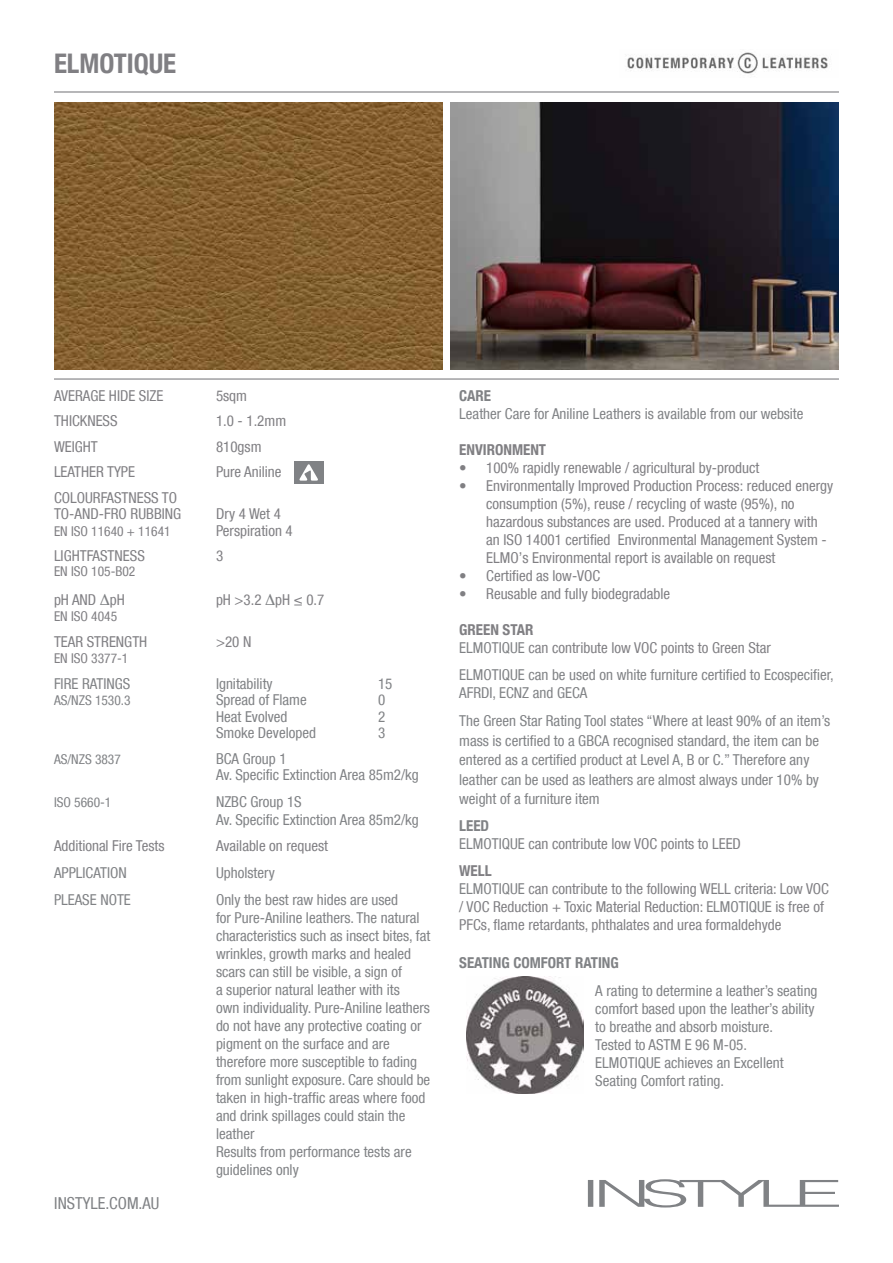
<style>
.page{position:relative;width:893px;height:1263px;background:#fff}
.page>*{position:absolute;margin:0;border:0;box-sizing:border-box;transform-origin:0 0}
.t1{font:700 condensed 27px "Helvetica Neue LT Com";color:#807f83}
.t2{font:condensed 16.5px "Helvetica Neue LT Com";color:#808285}
.t3{font:condensed 15px/18px "Helvetica Neue LT Com";color:#808285}
.t4{font:condensed 15px/18px "Helvetica Neue LT Com";color:#807f83}
.t5{font:700 condensed 15px "Helvetica Neue LT Com";color:#808285}
.t6{font:700 condensed 15px "Helvetica Neue LT Com";color:#807f83}
.t7{font:condensed 13.5px "Helvetica Neue LT Com";color:#807f83}
.t8{font:condensed 13.5px "Helvetica Neue LT Com";color:#808285}
.s1{font-weight:700}
.s2{color:#808285}
.s3{font-weight:700;color:#808285}
</style>
<div class="page">
<svg style="left:588px;top:1179px;width:251px;height:28px"></svg>
<hr style="left:54px;top:91px;width:785px;height:2px;background:#807f83">
<hr style="left:54px;top:378px;width:785px;height:2px;background:#807f83">
<img style="left:54px;top:102px;width:388px;height:268px">
<img style="left:451px;top:102px;width:388px;height:268px">
<img style="left:466px;top:976px;width:117px;height:117px">
<img style="left:627px;top:52px;width:201px;height:22px">
<div style="left:294px;top:461px;width:29px;height:23px;background:#808285"></div>
<svg style="left:299px;top:464px;width:19px;height:17px"></svg>
<h1 class="t1" style="left:54px;top:47px;width:124px">ELMOTIQUE</h1>
<p class="t4" style="left:54px;top:386px;width:111px">AVERAGE HIDE SIZE</p>
<p class="t4" style="left:216px;top:386px;width:33px">5sqm</p>
<p class="t4" style="left:54px;top:412px;width:65px">THICKNESS</p>
<p class="t4" style="left:216px;top:412px;width:72px">1.0 - 1.2mm</p>
<p class="t4" style="left:54px;top:437px;width:45px">WEIGHT</p>
<p class="t4" style="left:216px;top:437px;width:47px">810gsm</p>
<p class="t4" style="left:54px;top:463px;width:83px">LEATHER TYPE</p>
<p class="t4" style="left:216px;top:463px;width:67px">Pure Aniline</p>
<p class="t4" style="left:54px;top:489px;width:129px;line-height:16.5px">COLOURFASTNESS TO<br>TO-AND-FRO RUBBING</p>
<p class="t4" style="left:216px;top:505px;width:66px">Dry 4 Wet 4</p>
<p class="t7" style="left:54px;top:523px;width:118px">EN ISO 11640 + 11641</p>
<p class="t4" style="left:216px;top:521px;width:78px">Perspiration 4</p>
<p class="t4" style="left:54px;top:547px;width:92px">LIGHTFASTNESS</p>
<p class="t4" style="left:216px;top:547px;width:9px">3</p>
<p class="t7" style="left:54px;top:563px;width:83px">EN ISO 105-B02</p>
<p class="t4" style="left:54px;top:590px;width:72px">pH AND pH</p>
<p class="t4" style="left:216px;top:590px;width:110px">pH &gt;3.2 pH ≤ 0.7</p>
<p class="t7" style="left:54px;top:609px;width:65px">EN ISO 4045</p>
<p class="t4" style="left:54px;top:632px;width:95px">TEAR STRENGTH</p>
<p class="t4" style="left:216px;top:632px;width:37px">&gt;20 N</p>
<p class="t7" style="left:54px;top:651px;width:76px">EN ISO 3377-1</p>
<p class="t3" style="left:54px;top:674px;width:78px">FIRE RATINGS</p>
<p class="t3" style="left:216px;top:674px;width:58px">Ignitability</p>
<p class="t3" style="left:378px;top:674px;width:16px">15</p>
<p class="t8" style="left:54px;top:693px;width:78px">AS/NZS 1530.3</p>
<p class="t3" style="left:216px;top:691px;width:92px">Spread of Flame</p>
<p class="t3" style="left:378px;top:691px;width:9px">0</p>
<p class="t3" style="left:216px;top:707px;width:73px">Heat Evolved</p>
<p class="t3" style="left:378px;top:707px;width:9px">2</p>
<p class="t3" style="left:216px;top:724px;width:101px">Smoke Developed</p>
<p class="t3" style="left:378px;top:724px;width:9px">3</p>
<p class="t8" style="left:54px;top:751px;width:68px">AS/NZS 3837</p>
<p class="t3" style="left:216px;top:750px;width:204px;line-height:16.5px">BCA Group 1<br>Av. Specific Extinction Area 85m2/kg</p>
<p class="t8" style="left:54px;top:795px;width:59px">ISO 5660-1</p>
<p class="t3" style="left:216px;top:793px;width:204px">NZBC Group 1S<br>Av. Specific Extinction Area 85m2/kg</p>
<p class="t4" style="left:54px;top:836px;width:112px">Additional Fire Tests</p>
<p class="t4" style="left:216px;top:836px;width:114px">Available on request</p>
<p class="t3" style="left:54px;top:863px;width:74px">APPLICATION</p>
<p class="t3" style="left:216px;top:863px;width:60px">Upholstery</p>
<p class="t3" style="left:54px;top:890px;width:78px">PLEASE NOTE</p>
<p class="t3" style="left:216px;top:890px;width:216px">Only the best raw hides are used<br>for Pure-Aniline leathers. The natural characteristics such as insect bites, fat wrinkles, growth marks and healed scars can still be visible, a sign of<br>a superior natural leather with its<br>own individuality. Pure-Aniline leathers do not have any protective coating or pigment on the surface and are therefore more susceptible to fading from sunlight exposure. Care should be taken in high-traffic areas where food and drink spillages could stain the leather<br>Results from performance tests are guidelines only</p>
<p class="t2" style="left:54px;top:1193px;width:107px">INSTYLE.COM.AU</p>
<p class="t5" style="left:459px;top:386px;width:33px">CARE</p>
<p class="t3" style="left:459px;top:404px;width:346px">Leather Care for Aniline Leathers is available from our website</p>
<p class="t6" style="left:459px;top:440px;width:88px">ENVIRONMENT</p>
<p class="t4" style="left:459px;top:458px;width:302px">• 100% rapidly renewable / agricultural by-product</p>
<p class="t4" style="left:486px;top:476px;width:348px;text-indent:-27px">• Environmentally Improved Production Process: reduced energy consumption (5%), reuse / recycling of waste (95%), no hazardous substances are used. Produced at a tannery with an ISO 14001 certified Environmental Management System - ELMO’s Environmental report is available on request</p>
<p class="t4" style="left:459px;top:566px;width:143px">• Certified as low-VOC</p>
<p class="t4" style="left:459px;top:584px;width:212px">• Reusable and fully biodegradable</p>
<p class="t4" style="left:459px;top:620px;width:313px"><span class="s1">GREEN STAR<br></span><span class="s2">ELMOTIQUE</span> can contribute low VOC points to Green Star</p>
<p class="t3" style="left:459px;top:665px;width:376px">ELMOTIQUE can be used on white furniture certified to Ecospecifier,<br>AFRDI, ECNZ and GECA</p>
<p class="t3" style="left:459px;top:711px;width:372px;line-height:19.5px">The Green Star Rating Tool states “Where at least 90% of an item’s mass is certified to a GBCA recognised standard, the item can be entered as a certified product at Level A, B or C.” Therefore any leather can be used as leathers are almost always under 10% by weight of a furniture item</p>
<p class="t4" style="left:459px;top:817px;width:283px"><span class="s3">LEED<br></span><span class="s2">ELMOTIQUE</span> can contribute low VOC points to LEED</p>
<p class="t4" style="left:459px;top:862px;width:371px"><span class="s1">WELL<br></span><span class="s2">ELMOTIQUE</span> can contribute to the following WELL criteria: Low VOC / VOC Reduction + Toxic Material Reduction: <span class="s2">ELMOTIQUE</span> is free of PFCs, flame retardants, phthalates and urea formaldehyde</p>
<p class="t5" style="left:459px;top:953px;width:161px">SEATING COMFORT RATING</p>
<p class="t3" style="left:595px;top:981px;width:224px">A rating to determine a leather’s seating comfort based upon the leather’s ability to breathe and absorb moisture.<br>Tested to ASTM E 96 M-05.<br>ELMOTIQUE achieves an Excellent<br>Seating Comfort rating.</p>
</div>
